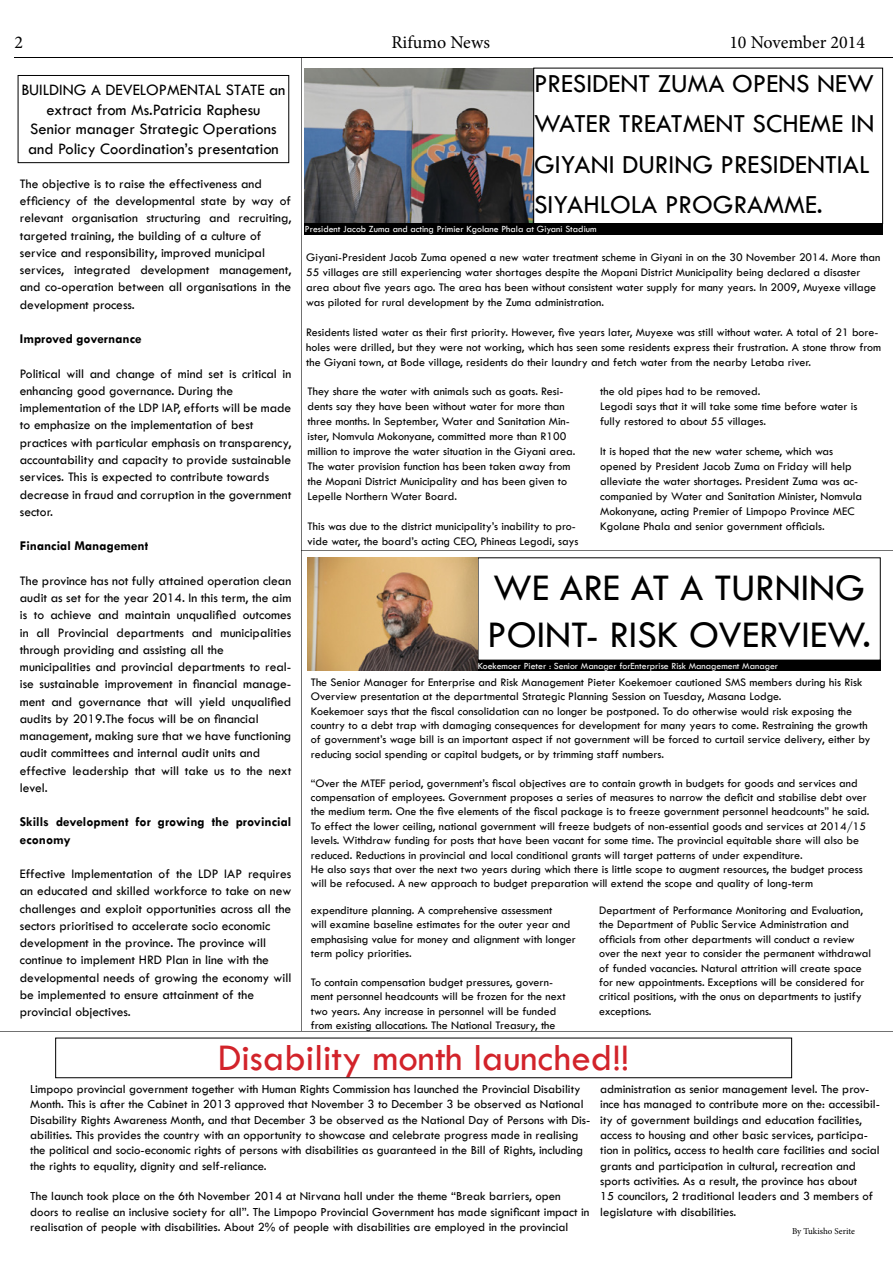
<style>
.page{position:relative;width:893px;height:1263px;background:#fff}
.page>*{position:absolute;margin:0;border:0;box-sizing:border-box;transform-origin:0 0}
.t1{font:39px/46.8px "Tw Cen";color:#000}
.t2{font:39px "Tw Cen";color:#d2232a}
.t3{font:27px/40.5px "Tw Cen";color:#000}
.t4{font:18px "Minion Pro";color:#000}
.t5{font:16.5px/19.8px "Tw Cen";color:#000;text-align:center}
.t6{font:13.5px/17.2px "Tw Cen";color:#000}
.t7{font:700 13.5px/17.2px "Tw Cen";color:#000}
.t8{font:12.75px/15.3px "Tw Cen";color:#000}
.t9{font:12px/14.4px "Tw Cen";color:#000}
.t10{font:9.75px "Tw Cen";color:#fff}
.t11{font:9px "Minion Pro";letter-spacing:-.005em;color:#000}
</style>
<div class="page">
<div style="left:18px;top:75px;width:271px;height:88px;border:1px solid #000"></div>
<hr style="left:302px;top:57px;width:1px;height:974px;background:#000">
<hr style="left:301px;top:551px;width:592px;height:1px;background:#000">
<hr style="left:0;top:1031px;width:893px;height:1px;background:#000">
<img style="left:305px;top:68px;width:228px;height:156px">
<div style="left:305px;top:224px;width:578px;height:11px;background:#000"></div>
<div style="left:478px;top:660px;width:403px;height:11px;background:#000"></div>
<div style="left:533px;top:68px;width:350px;height:156px;border:1px solid #000"></div>
<img style="left:308px;top:557px;width:170px;height:114px">
<h3 class="t4" style="left:14px;top:30px;width:10px">2</h3>
<h3 class="t4" style="left:391px;top:30px;width:100px">Rifumo News</h3>
<h3 class="t4" style="left:729px;top:30px;width:137px">10 November 2014</h3>
<h3 class="t5" style="left:21px;top:80px;width:266px">BUILDING A DEVELOPMENTAL STATE an extract from Ms.Patricia Raphesu<br>Senior manager Strategic Operations and Policy Coordination’s presentation</h3>
<p class="t6" style="left:20px;top:175px;width:273px">The objective is to raise the effectiveness and efficiency of the developmental state by way of relevant organisation structuring and recruiting, targeted training, the building of a culture of service and responsibility, improved municipal services, integrated development management, and co-operation between all organisations in the development process.</p>
<p class="t7" style="left:20px;top:330px;width:123px">Improved governance</p>
<p class="t6" style="left:20px;top:365px;width:273px">Political will and change of mind set is critical in enhancing good governance. During the implementation of the LDP IAP, efforts will be made to emphasize on the implementation of best practices with particular emphasis on transparency, accountability and capacity to provide sustainable services. This is expected to contribute towards decrease in fraud and corruption in the government sector.</p>
<p class="t7" style="left:20px;top:537px;width:130px">Financial Management</p>
<p class="t6" style="left:20px;top:572px;width:273px">The province has not fully attained operation clean audit as set for the year 2014. In this term, the aim is to achieve and maintain unqualified outcomes in all Provincial departments and municipalities through providing and assisting all the municipalities and provincial departments to real&shy;ise sustainable improvement in financial manage&shy;ment and governance that will yield unqualified audits by 2019.The focus will be on financial management, making sure that we have functioning audit committees and internal audit units and effective leadership that will take us to the next level.</p>
<p class="t7" style="left:20px;top:813px;width:273px">Skills development for growing the provincial economy</p>
<p class="t6" style="left:20px;top:865px;width:273px">Effective Implementation of the LDP IAP requires an educated and skilled workforce to take on new challenges and exploit opportunities across all the sectors prioritised to accelerate socio economic development in the province. The province will continue to implement HRD Plan in line with the developmental needs of growing the economy will be implemented to ensure attainment of the provincial objectives.</p>
<h2 class="t3" style="left:534px;top:63px;width:342px">PRESIDENT ZUMA OPENS NEW<br>WATER TREATMENT SCHEME IN<br>GIYANI DURING PRESIDENTIAL<br>SIYAHLOLA PROGRAMME.</h2>
<p class="t10" style="left:305px;top:223px;width:293px">President Jacob Zuma and acting Primier Kgolane Phala at Giyani Stadium</p>
<p class="t9" style="left:306px;top:250px;width:576px;line-height:15px">Giyani-President Jacob Zuma opened a new water treatment scheme in Giyani in on the 30 November 2014. More than 55 villages are still experiencing water shortages despite the Mopani District Municipality being declared a disaster area about five years ago. The area has been without consistent water supply for many years. In 2009, Muyexe village was piloted for rural development by the Zuma administration.</p>
<p class="t9" style="left:306px;top:325px;width:576px;line-height:15px">Residents listed water as their first priority. However, five years later, Muyexe was still without water. A total of 21 bore&shy;holes were drilled, but they were not working, which has seen some residents express their frustration. A stone throw from the Giyani town, at Bode village, residents do their laundry and fetch water from the nearby Letaba river.</p>
<p class="t9" style="left:308px;top:384px;width:269px;line-height:15px">They share the water with animals such as goats. Resi&shy;dents say they have been without water for more than three months. In September, Water and Sanitation Min&shy;ister, Nomvula Mokonyane, committed more than R100 million to improve the water situation in the Giyani area.<br>The water provision function has been taken away from the Mopani District Municipality and has been given to Lepelle Northern Water Board.</p>
<p class="t9" style="left:308px;top:519px;width:272px;line-height:15px">This was due to the district municipality’s inability to pro&shy;vide water, the board’s acting CEO, Phineas Legodi, says</p>
<p class="t9" style="left:600px;top:384px;width:259px;line-height:15px">the old pipes had to be removed.<br>Legodi says that it will take some time before water is fully restored to about 55 villages.</p>
<p class="t9" style="left:600px;top:444px;width:263px;line-height:15px">It is hoped that the new water scheme, which was opened by President Jacob Zuma on Friday will help alleviate the water shortages. President Zuma was ac&shy;companied by Water and Sanitation Minister, Nomvula Mokonyane, acting Premier of Limpopo Province MEC Kgolane Phala and senior government officials.</p>
<h1 class="t1" style="left:487px;top:564px;width:385px">WE ARE AT A TURNING<br>POINT- RISK OVERVIEW.</h1>
<p class="t10" style="left:478px;top:660px;width:302px">Koekemoer Pieter : Senior Manager forEnterprise Risk Management Manager</p>
<p class="t9" style="left:311px;top:675px;width:561px">The Senior Manager for Enterprise and Risk Management Pieter Koekemoer cautioned SMS members during his Risk Overview presentation at the departmental Strategic Planning Session on Tuesday, Masana Lodge.<br>Koekemoer says that the fiscal consolidation can no longer be postponed. To do otherwise would risk exposing the country to a debt trap with damaging consequences for development for many years to come. Restraining the growth of government’s wage bill is an important aspect if not government will be forced to curtail service delivery, either by reducing social spending or capital budgets, or by trimming staff numbers.</p>
<p class="t9" style="left:311px;top:776px;width:560px">“Over the MTEF period, government’s fiscal objectives are to contain growth in budgets for goods and services and compensation of employees. Government proposes a series of measures to narrow the deficit and stabilise debt over the medium term. One the five elements of the fiscal package is to freeze government personnel headcounts” he said.<br>To effect the lower ceiling, national government will freeze budgets of non-essential goods and services at 2014/15 levels. Withdraw funding for posts that have been vacant for some time. The provincial equitable share will also be reduced. Reductions in provincial and local conditional grants will target patterns of under expenditure.<br>He also says that over the next two years during which there is little scope to augment resources, the budget process will be refocused. A new approach to budget preparation will extend the scope and quality of long-term</p>
<p class="t9" style="left:311px;top:903px;width:267px">expenditure planning. A comprehensive assessment<br>will examine baseline estimates for the outer year and emphasising value for money and alignment with longer term policy priorities.</p>
<p class="t9" style="left:311px;top:975px;width:256px">To contain compensation budget pressures, govern&shy;ment personnel headcounts will be frozen for the next two years. Any increase in personnel will be funded from existing allocations. The National Treasury, the</p>
<p class="t9" style="left:599px;top:903px;width:273px">Department of Performance Monitoring and Evaluation, the Department of Public Service Administration and officials from other departments will conduct a review over the next year to consider the permanent withdrawal of funded vacancies. Natural attrition will create space for new appointments. Exceptions will be considered for critical positions, with the onus on departments to justify exceptions.</p>
<h1 class="t2" style="left:218px;top:1034px;width:413px">Disability month launched!!</h1>
<p class="t8" style="left:30px;top:1081px;width:562px">Limpopo provincial government together with Human Rights Commission has launched the Provincial Disability Month. This is after the Cabinet in 2013 approved that November 3 to December 3 be observed as National Disability Rights Awareness Month, and that December 3 be observed as the National Day of Persons with Dis&shy;abilities. This provides the country with an opportunity to showcase and celebrate progress made in realising the political and socio-economic rights of persons with disabilities as guaranteed in the Bill of Rights, including the rights to equality, dignity and self-reliance.</p>
<p class="t8" style="left:30px;top:1188px;width:561px">The launch took place on the 6th November 2014 at Nirvana hall under the theme “Break barriers, open doors to realise an inclusive society for all”. The Limpopo Provincial Government has made significant impact in realisation of people with disabilities. About 2% of people with disabilities are employed in the provincial</p>
<p class="t8" style="left:600px;top:1081px;width:281px">administration as senior management level. The prov&shy;ince has managed to contribute more on the: accessibil&shy;ity of government buildings and education facilities, access to housing and other basic services, participa&shy;tion in politics, access to health care facilities and social grants and participation in cultural, recreation and sports activities. As a result, the province has about<br>15 councilors, 2 traditional leaders and 3 members of legislature with disabilities.</p>
<p class="t11" style="left:792px;top:1225px;width:64px">By Tukisho Serite</p>
</div>
